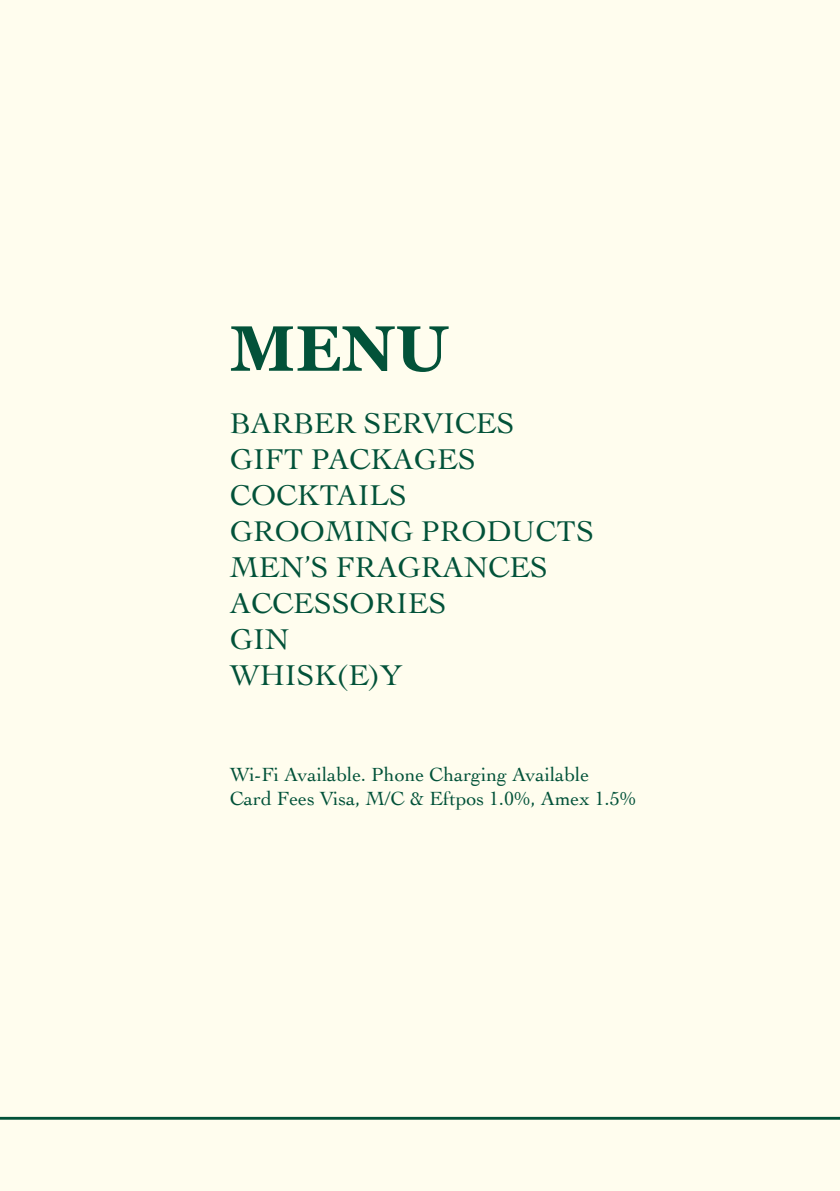
<style>
.page{position:relative;width:840px;height:1191px;background:#fff}
.page>*{position:absolute;margin:0;border:0;box-sizing:border-box;transform-origin:0 0}
.t1{font:700 64px "Georgia";color:#025239}
.t2{font:30px/36px "Cochin";color:#025239}
.t3{font:20px/24px "Cochin";color:#025239}
</style>
<div class="page">
<div style="left:0;top:0;width:839px;height:1191px;background:#fffdee"></div>
<svg style="left:0;top:1116px;width:839px;height:4px;background:#4b836d"></svg>
<h1 class="t1" style="left:230px;top:307px;width:220px">MENU</h1>
<p class="t2" style="left:230px;top:404px;width:365px">BARBER SERVICES<br>GIFT PACKAGES<br>COCKTAILS<br>GROOMING PRODUCTS<br>MEN’S FRAGRANCES<br>ACCESSORIES<br>GIN<br>WHISK(E)Y</p>
<p class="t3" style="left:230px;top:761px;width:408px">Wi-Fi Available. Phone Charging Available<br>Card Fees Visa, M/C &amp; Eftpos 1.0%, Amex 1.5%</p>
</div>
